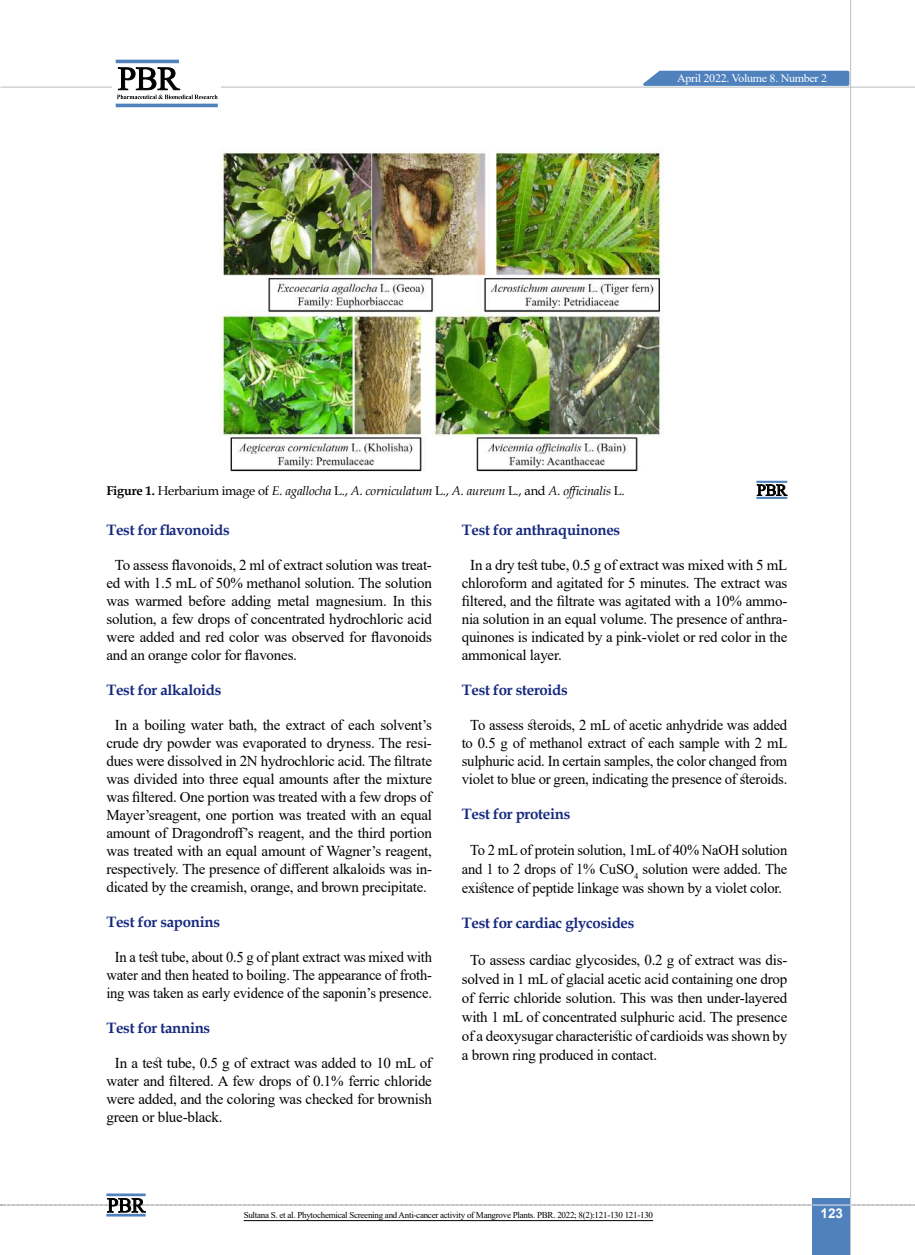
<style>
.page{position:relative;width:915px;height:1255px;background:#fff}
.page>*{position:absolute;margin:0;border:0;box-sizing:border-box;transform-origin:0 0}
.t1{font:15px/18px "Times New Roman";letter-spacing:-.015em;color:#000;text-align:justify}
.t2{font:700 15px "Book Antiqua";letter-spacing:-.02em;color:#14287e}
.t3{font:700 13.5px "Arial";color:#fff}
.t4{font:italic 12.75px "Book Antiqua";letter-spacing:-.015em;color:#000}
.t5{font:11.4px "Times New Roman";letter-spacing:-.025em;color:#fff;scale:1.05 1}
.t6{font:9px "Times New Roman";letter-spacing:-.03em;color:#000}
.s1{font-weight:700;font-style:normal}
.s2{font-style:normal}
</style>
<div class="page">
<hr style="left:0;top:87px;width:914px;height:1px;background:#c2c4c6">
<div style="left:812px;top:1198px;width:38px;height:56px;background:#4f81bd"></div>
<hr style="left:849px;top:0;width:1px;height:1254px;background:#c2c4c6">
<svg style="left:635px;top:69px;width:215px;height:18px;background:#749bca"></svg>
<svg style="left:1px;top:1197px;width:914px;height:15px"></svg>
<hr style="left:106px;top:1193px;width:40px;height:3px;background:#4f81bd">
<hr style="left:106px;top:1213px;width:40px;height:3px;background:#4f81bd">
<div style="left:112px;top:56px;width:108px;height:49px;background:linear-gradient(to right,#fff,#fff)"></div>
<hr style="left:116px;top:60px;width:63px;height:3px;background:#4f81bd">
<hr style="left:116px;top:104px;width:102px;height:3px;background:#4f81bd">
<svg style="left:117px;top:67px;width:100px;height:32px"></svg>
<img style="left:219px;top:149px;width:445px;height:323px">
<svg style="left:756px;top:484px;width:31px;height:12px"></svg>
<hr style="left:756px;top:481px;width:31px;height:2px;background:#4f81bd">
<hr style="left:756px;top:497px;width:31px;height:2px;background:#4f81bd">
<hr style="left:243px;top:1220px;width:410px;height:1px;background:#000">
<p class="t5" style="left:676px;top:70px;width:144px">April 2022. Volume 8. Number 2</p>
<p class="t4" style="left:106px;top:481px;width:519px"><span class="s1">Figure 1.</span> <span class="s2">Herbarium image of</span> E. agallocha <span class="s2">L.,</span> A. corniculatum <span class="s2">L.,</span> A. aureum <span class="s2">L., and</span> A. officinalis <span class="s2">L.</span></p>
<p class="t2" style="left:106px;top:519px;width:125px">Test for flavonoids</p>
<p class="t1" style="left:106px;top:555px;width:327px;text-indent:9px">To assess flavonoids, 2 ml of extract solution was treat&shy;ed with 1.5 mL of 50% methanol solution. The solution was warmed before adding metal magnesium. In this solution, a few drops of concentrated hydrochloric acid were added and red color was observed for flavonoids and an orange color for flavones.</p>
<p class="t2" style="left:106px;top:679px;width:116px">Test for alkaloids</p>
<p class="t1" style="left:106px;top:715px;width:327px;text-align:center">In a boiling water bath, the extract of each solvent’s crude dry powder was evaporated to dryness. The resi&shy;dues were dissolved in 2N hydrochloric acid. The filtrate was divided into three equal amounts after the mixture was filtered. One portion was treated with a few drops of Mayer’sreagent, one portion was treated with an equal amount of Dragondroff’s reagent, and the third portion was treated with an equal amount of Wagner’s reagent, respectively. The presence of different alkaloids was in&shy;dicated by the creamish, orange, and brown precipitate.</p>
<p class="t2" style="left:106px;top:911px;width:115px">Test for saponins</p>
<p class="t1" style="left:106px;top:947px;width:327px;text-align:center">In a test tube, about 0.5 g of plant extract was mixed with water and then heated to boiling. The appearance of froth&shy;ing was taken as early evidence of the saponin’s presence.</p>
<p class="t2" style="left:106px;top:1017px;width:105px">Test for tannins</p>
<p class="t1" style="left:106px;top:1053px;width:327px;text-indent:9px">In a test tube, 0.5 g of extract was added to 10 mL of water and filtered. A few drops of 0.1% ferric chloride were added, and the coloring was checked for brownish green or blue-black.</p>
<p class="t2" style="left:461px;top:519px;width:160px">Test for anthraquinones</p>
<p class="t1" style="left:461px;top:555px;width:327px;text-indent:9px">In a dry test tube, 0.5 g of extract was mixed with 5 mL chloroform and agitated for 5 minutes. The extract was filtered, and the filtrate was agitated with a 10% ammo&shy;nia solution in an equal volume. The presence of anthra&shy;quinones is indicated by a pink-violet or red color in the ammonical layer.</p>
<p class="t2" style="left:461px;top:679px;width:108px">Test for steroids</p>
<p class="t1" style="left:461px;top:715px;width:327px;text-align:center">To assess steroids, 2 mL of acetic anhydride was added to 0.5 g of methanol extract of each sample with 2 mL sulphuric acid. In certain samples, the color changed from violet to blue or green, indicating the presence of steroids.</p>
<p class="t2" style="left:461px;top:803px;width:110px">Test for proteins</p>
<p class="t1" style="left:461px;top:840px;width:327px;line-height:19px;text-align:center">To 2 mL of protein solution, 1mL of 40% NaOH solution and 1 to 2 drops of 1% CuSO<sub>4</sub> solution were added. The existence of peptide linkage was shown by a violet color.</p>
<p class="t2" style="left:461px;top:913px;width:174px">Test for cardiac glycosides</p>
<p class="t1" style="left:461px;top:949px;width:327px;line-height:19px;text-indent:9px">To assess cardiac glycosides, 0.2 g of extract was dis&shy;solved in 1 mL of glacial acetic acid containing one drop of ferric chloride solution. This was then under-layered with 1 mL of concentrated sulphuric acid. The presence of a deoxysugar characteristic of cardioids was shown by a brown ring produced in contact.</p>
<p class="t6" style="left:243px;top:1208px;width:411px">Sultana S. et al. Phytochemical Screening and Anti-cancer activity of Mangrove Plants. PBR. 2022; 8(2):121-130 121-130</p>
<p class="t3" style="left:820px;top:1203px;width:24px">123</p>
</div>
